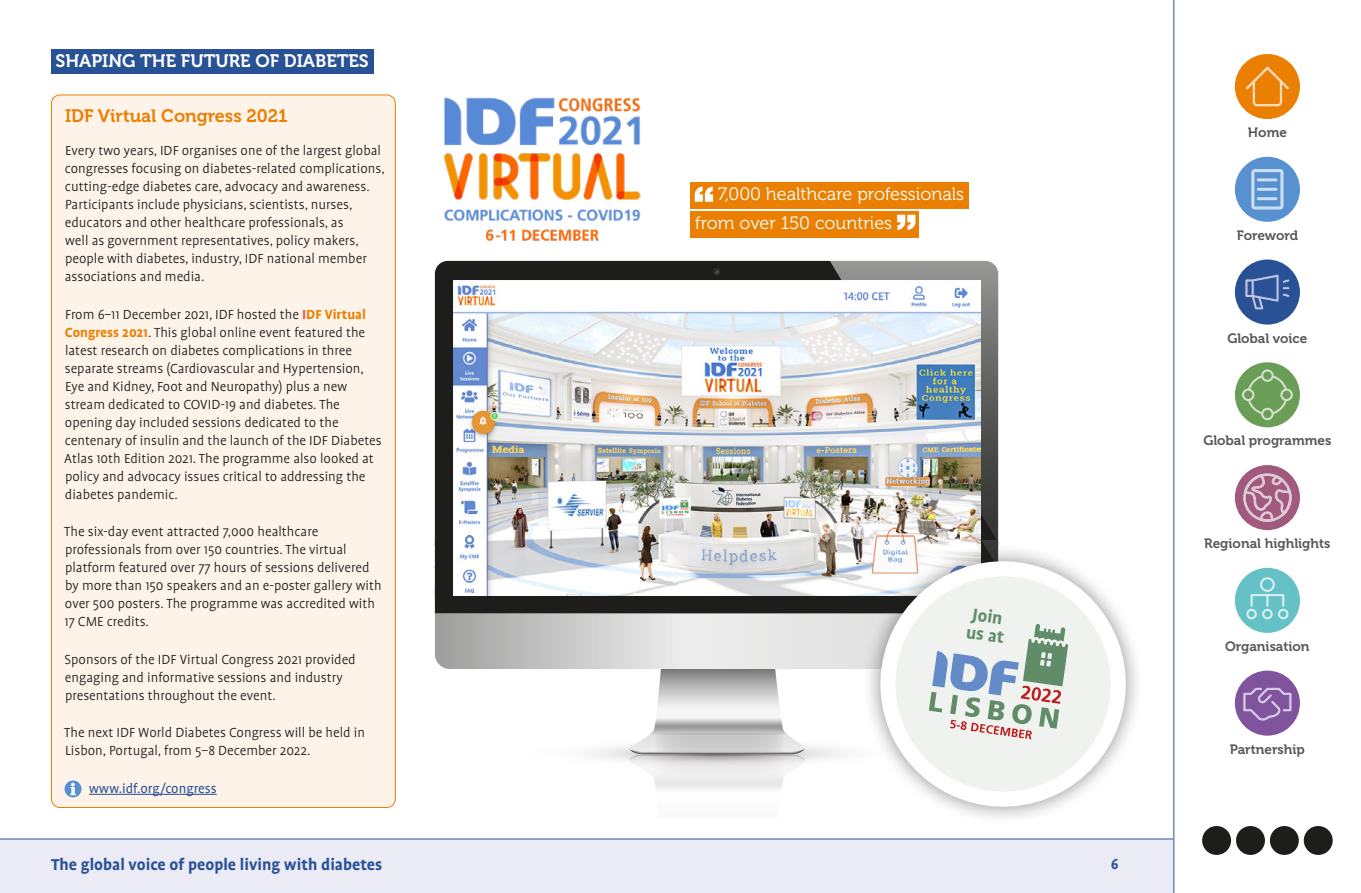
<style>
.page{position:relative;width:1361px;height:893px;background:#fff}
.page>*{position:absolute;margin:0;border:0;box-sizing:border-box;transform-origin:0 0}
.t1{font:700 19.5px/18px "Profile Pro";color:#608d68}
.t2{font:18px/28.2px "Museo 300";color:#fff}
.t3{font:700 18px "Profile Pro";color:#295296}
.t4{font:18px "Museo 700";color:#fff}
.t5{font:18px "Museo 700";color:#ea7f02}
.t6{font:700 16.5px "Profile Pro";color:#295296}
.t7{font:300 15px/18px "Profile Pro";color:#1d1d1b}
.t8{font:15px "Profile Pro";color:#295296}
.t9{font:13.5px "Museo 700";color:#575756}
.s1{font-weight:700;color:#e35655}
.s2{font-weight:700;color:#ea7f02}
</style>
<div class="page">
<div style="left:51px;top:49px;width:322px;height:24px;background:#295296"></div>
<img style="left:443px;top:97px;width:198px;height:145px">
<div style="left:690px;top:183px;width:279px;height:26px;background:#ea7f02"></div>
<div style="left:690px;top:211px;width:228px;height:26px;background:#ea7f02"></div>
<svg style="left:694px;top:186px;width:19px;height:16px"></svg>
<svg style="left:897px;top:215px;width:18px;height:15px"></svg>
<div style="left:51px;top:95px;width:344px;height:712px;background:#fef3e9;border-radius:9px"></div>
<hr style="left:89px;top:794px;width:128px;height:1px;background:#295296">
<div style="left:65px;top:780px;width:17px;height:17px;background:#5791cf;border-radius:50%"></div>
<svg style="left:70px;top:783px;width:6px;height:12px"></svg>
<div style="left:435px;top:261px;width:376px;height:280px;background:#1d1d1b"></div>
<svg style="left:713px;top:268px;width:7px;height:7px"></svg>
<svg style="left:811px;top:260px;width:187px;height:281px;background:#717170"></svg>
<img style="left:454px;top:281px;width:526px;height:260px">
<svg style="left:434px;top:541px;width:595px;height:276px"></svg>
<svg style="left:863px;top:544px;width:274px;height:271px"></svg>
<div style="left:0;top:838px;width:1173px;height:55px;background:#ebebf6"></div>
<hr style="left:1173px;top:0;width:1px;height:893px;background:#295296">
<div style="left:1235px;top:157px;width:65px;height:65px;background:#5791cf;border-radius:50%"></div>
<svg style="left:1251px;top:169px;width:32px;height:41px"></svg>
<hr style="left:1258px;top:178px;width:18px;height:3px;background:#cddef0">
<hr style="left:1258px;top:188px;width:18px;height:3px;background:#cddef0">
<hr style="left:1258px;top:197px;width:18px;height:3px;background:#cddef0">
<div style="left:1235px;top:260px;width:65px;height:65px;background:#295296;border-radius:50%"></div>
<svg style="left:1245px;top:274px;width:45px;height:36px"></svg>
<div style="left:1235px;top:362px;width:65px;height:65px;background:#6a9e56;border-radius:50%"></div>
<svg style="left:1242px;top:369px;width:50px;height:51px"></svg>
<div style="left:1235px;top:465px;width:65px;height:65px;background:#a2597e;border-radius:50%"></div>
<svg style="left:1243px;top:473px;width:48px;height:49px"></svg>
<div style="left:1235px;top:568px;width:65px;height:65px;background:#64c2c7;border-radius:50%"></div>
<svg style="left:1246px;top:577px;width:42px;height:42px"></svg>
<div style="left:1235px;top:671px;width:65px;height:65px;background:#80539d;border-radius:50%"></div>
<svg style="left:1243px;top:687px;width:49px;height:34px"></svg>
<div style="left:1202px;top:826px;width:29px;height:29px;background:#1d1d1b;border-radius:50%"></div>
<div style="left:1236px;top:826px;width:29px;height:29px;background:#1d1d1b;border-radius:50%"></div>
<div style="left:1270px;top:826px;width:28px;height:29px;background:#1d1d1b;border-radius:50%"></div>
<div style="left:1303px;top:826px;width:29px;height:29px;background:#1d1d1b;border-radius:50%"></div>
<div style="left:1235px;top:54px;width:65px;height:65px;background:#ea7f02;border-radius:50%"></div>
<svg style="left:1246px;top:66px;width:43px;height:41px"></svg>
<p class="t4" style="left:55px;top:51px;width:315px">SHAPING THE FUTURE OF DIABETES</p>
<p class="t5" style="left:65px;top:106px;width:224px">IDF Virtual Congress 2021</p>
<p class="t7" style="left:65px;top:142px;width:321px">Every two years, IDF organises one of the largest global congresses focusing on diabetes-related complications, cutting-edge diabetes care, advocacy and awareness.<br>Participants include physicians, scientists, nurses, educators and other healthcare professionals, as<br>well as government representatives, policy makers, people with diabetes, industry, IDF national member associations and media.</p>
<p class="t7" style="left:64px;top:306px;width:319px">From 6–11 December 2021, IDF hosted the <span class="s1">I</span><span class="s2">DF Virtual Congress 2021</span>. This global online event featured the latest research on diabetes complications in three separate streams (Cardiovascular and Hypertension, Eye and Kidney, Foot and Neuropathy) plus a new stream dedicated to COVID-19 and diabetes. The opening day included sessions dedicated to the centenary of insulin and the launch of the IDF Diabetes Atlas 10th Edition 2021. The programme also looked at policy and advocacy issues critical to addressing the diabetes pandemic.</p>
<p class="t7" style="left:64px;top:523px;width:319px">The six-day event attracted 7,000 healthcare professionals from over 150 countries. The virtual platform featured over 77 hours of sessions delivered by more than 150 speakers and an e-poster gallery with over 500 posters. The programme was accredited with 17 CME credits.</p>
<p class="t7" style="left:65px;top:651px;width:293px">Sponsors of the IDF Virtual Congress 2021 provided engaging and informative sessions and industry presentations throughout the event.</p>
<p class="t7" style="left:64px;top:724px;width:302px">The next IDF World Diabetes Congress will be held in<br>Lisbon, Portugal, from 5–8 December 2022.</p>
<p class="t8" style="left:89px;top:780px;width:129px">www.idf.org/congress</p>
<p class="t2" style="left:695px;top:180px;width:270px;text-indent:23px">7,000 healthcare professionals from over 150 countries</p>
<h1 class="t1" style="left:970px;top:605px;width:40px;rotate:8deg">Join us at</h1>
<p class="t3" style="left:51px;top:854px;width:333px">The global voice of people living with diabetes</p>
<p class="t6" style="left:1110px;top:854px;width:9px">6</p>
<p class="t9" style="left:1248px;top:125px;width:41px">Home</p>
<p class="t9" style="left:1236px;top:228px;width:63px">Foreword</p>
<p class="t9" style="left:1227px;top:330px;width:82px">Global voice</p>
<p class="t9" style="left:1203px;top:433px;width:129px">Global programmes</p>
<p class="t9" style="left:1204px;top:536px;width:128px">Regional highlights</p>
<p class="t9" style="left:1225px;top:639px;width:86px">Organisation</p>
<p class="t9" style="left:1229px;top:742px;width:77px">Partnership</p>
</div>
